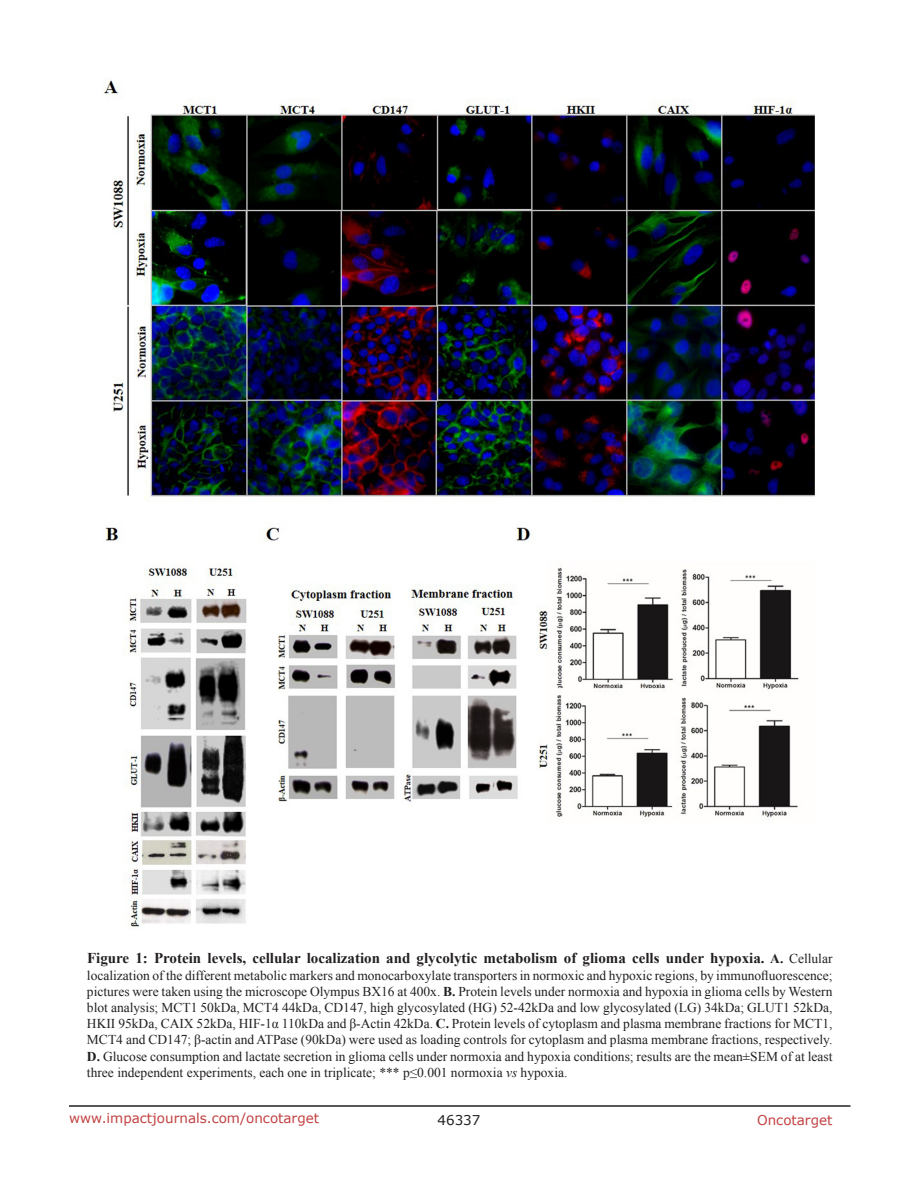
<style>
.page{position:relative;width:918px;height:1188px;background:#fff}
.page>*{position:absolute;margin:0;border:0;box-sizing:border-box;transform-origin:0 0}
.t1{font:700 15px "Times New Roman";color:#231f20}
.t2{font:13.5px/16.2px "Times New Roman";color:#231f20;text-align:justify}
.t3{font:13.5px "Verdana";color:#c24141}
.t4{font:13.5px "Verdana";color:#231f20}
.s1{font-size:13.5px}
.s2{font-weight:400;font-size:13.5px}
.s3{font-weight:700}
.s4{font-style:italic}
</style>
<div class="page">
<hr style="left:69px;top:1105px;width:781px;height:2px;background:#231f20">
<img style="left:103px;top:80px;width:712px;height:847px">
<p class="t1" style="left:87px;top:948px;width:747px">Figure 1: Protein levels, cellular localization and glycolytic metabolism of glioma cells under hypoxia. <span class="s1">A.</span> <span class="s2">Cellular</span></p>
<p class="t2" style="left:87px;top:967px;width:747px">localization of the different metabolic markers and monocarboxylate transporters in normoxic and hypoxic regions, by immunofluorescence; pictures were taken using the microscope Olympus BX16 at 400x. <span class="s3">B.</span> Protein levels under normoxia and hypoxia in glioma cells by Western blot analysis; MCT1 50kDa, MCT4 44kDa, CD147, high glycosylated (HG) 52-42kDa and low glycosylated (LG) 34kDa; GLUT1 52kDa, HKII 95kDa, CAIX 52kDa, HIF-1α 110kDa and β-Actin 42kDa. <span class="s3">C.</span> Protein levels of cytoplasm and plasma membrane fractions for MCT1, MCT4 and CD147; β-actin and ATPase (90kDa) were used as loading controls for cytoplasm and plasma membrane fractions, respectively.<br><span class="s3">D.</span> Glucose consumption and lactate secretion in glioma cells under normoxia and hypoxia conditions; results are the mean±SEM of at least three independent experiments, each one in triplicate; *** p≤0.001 normoxia <span class="s4">vs</span> hypoxia.</p>
<p class="t3" style="left:69px;top:1109px;width:252px">www.impactjournals.com/oncotarget</p>
<p class="t4" style="left:438px;top:1111px;width:44px">46337</p>
<p class="t3" style="left:757px;top:1111px;width:77px">Oncotarget</p>
</div>
